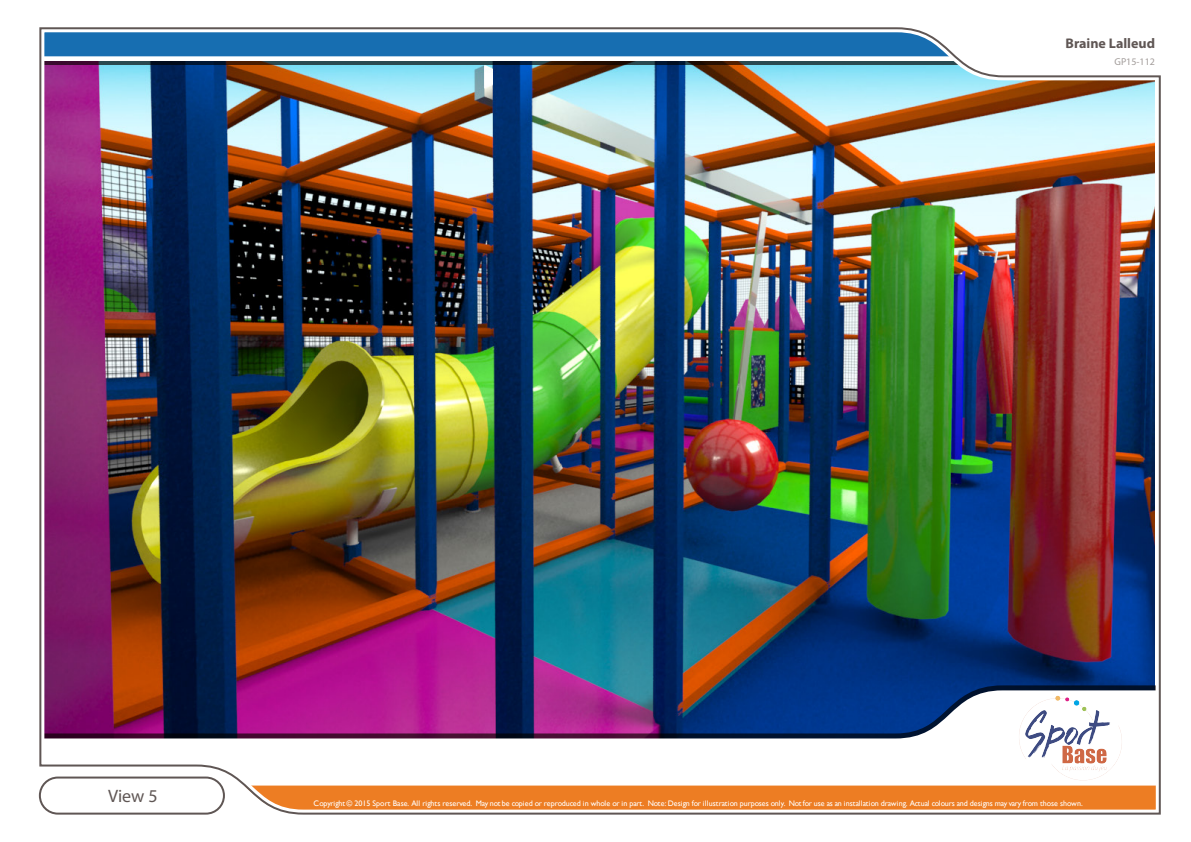
<style>
.page{position:relative;width:1191px;height:842px;background:#fff}
.page>*{position:absolute;margin:0;border:0;box-sizing:border-box;transform-origin:0 0}
.t1{font:18px "Myriad Pro";color:#5f5654}
.t2{font:700 14px "Myriad Pro";color:#5f5654}
.t3{font:10px "Myriad Pro";color:#a29c9a}
.t4{font:8px "Gill Sans";color:#fff}
</style>
<div class="page">
<img style="left:38px;top:27px;width:1123px;height:788px">
<div style="left:39px;top:777px;width:184px;height:37px;background:#fff;border-radius:18px"></div>
<div style="left:39px;top:776px;width:186px;height:39px;border:2px solid #5f5654;border-radius:18px"></div>
<img style="left:1015px;top:690px;width:110px;height:95px">
<h2 class="t2" style="left:1065px;top:34px;width:91px">Braine Lalleud</h2>
<p class="t3" style="left:1114px;top:55px;width:42px">GP15-112</p>
<p class="t1" style="left:108px;top:785px;width:51px">View 5</p>
<p class="t4" style="left:313px;top:799px;width:770px">Copyright © 2015 Sport Base. All rights reserved. May not be copied or reproduced in whole or in part. Note: Design for illustration purposes only. Not for use as an installation drawing. Actual colours and designs may vary from those shown.</p>
</div>
